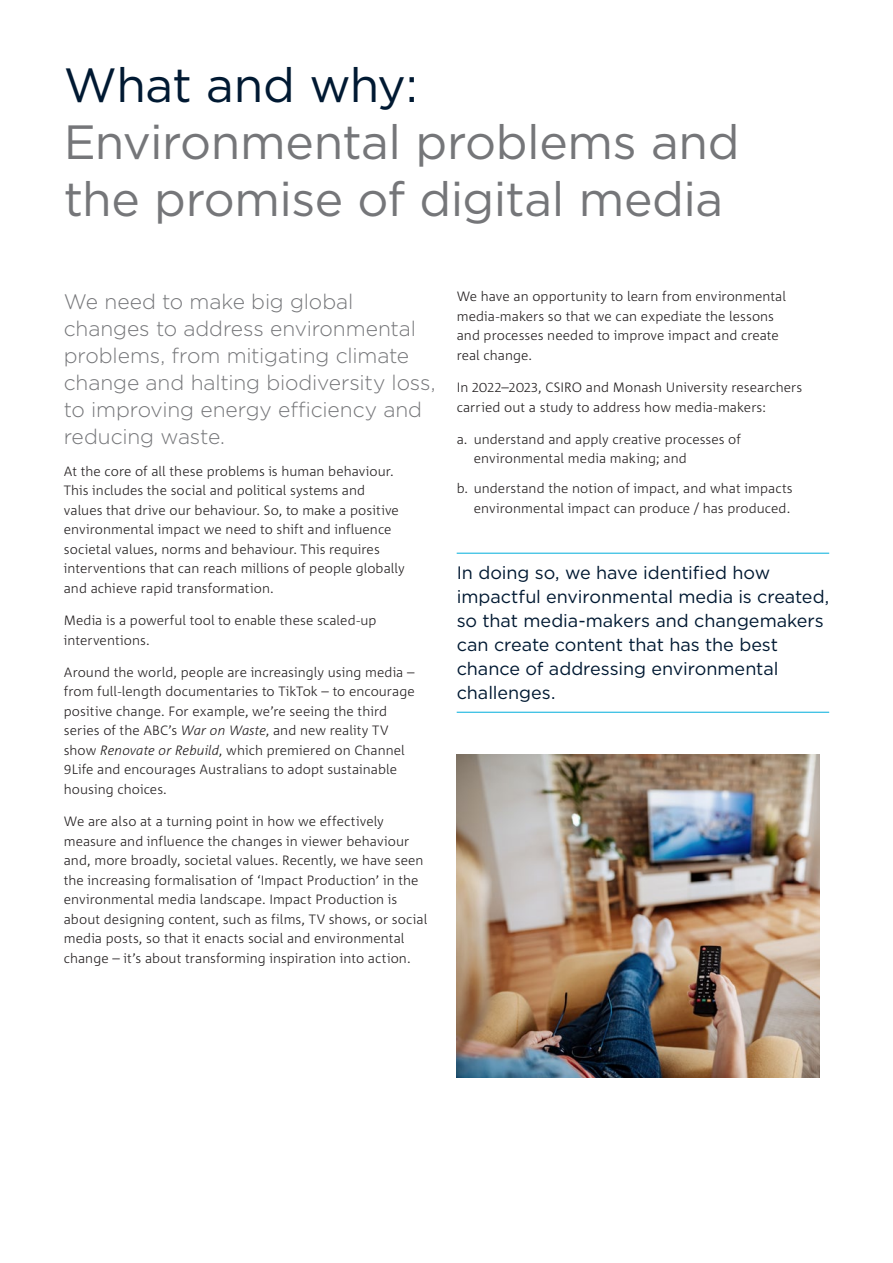
<style>
.page{position:relative;width:893px;height:1263px;background:#fff}
.page>*{position:absolute;margin:0;border:0;box-sizing:border-box;transform-origin:0 0}
.H1_Page_Title_A4{font:48px/57px "Gotham";letter-spacing:-.01em;color:#757679}
.Introduction_A4{font:300 21px/27px "Gotham";letter-spacing:-.005em;color:#757679}
.Pull_quote{font:18px/24px "Gotham";letter-spacing:-.005em;color:#001932}
.Body_Copy{font:300 13.5px/19.5px "Corpid C1";letter-spacing:.005em;color:#231f20}
.s1{color:#001932}
.s2{font-style:italic}
</style>
<div class="page">
<img style="left:457px;top:755px;width:362px;height:323px">
<hr style="left:457px;top:553px;width:372px;height:1px;background:#00aedc">
<hr style="left:457px;top:712px;width:372px;height:1px;background:#00aedc">
<h1 class="H1_Page_Title_A4" style="left:64px;top:56px;width:677px"><span class="s1">What and why:<br></span>Environmental problems and the promise of digital media</h1>
<p class="Introduction_A4" style="left:64px;top:287px;width:373px">We need to make big global changes to address environmental problems, from mitigating climate change and halting biodiversity loss, to improving energy efficiency and reducing waste.</p>
<p class="Body_Copy" style="left:64px;top:461px;width:342px">At the core of all these problems is human behaviour.<br>This includes the social and political systems and values that drive our behaviour. So, to make a positive environmental impact we need to shift and influence societal values, norms and behaviour. This requires interventions that can reach millions of people globally and achieve rapid transformation.</p>
<p class="Body_Copy" style="left:64px;top:610px;width:314px">Media is a powerful tool to enable these scaled-up interventions.</p>
<p class="Body_Copy" style="left:64px;top:662px;width:353px">Around the world, people are increasingly using media – from full-length documentaries to TikTok – to encourage positive change. For example, we’re seeing the third series of the ABC’s <span class="s2">War on Waste</span>, and new reality TV show <span class="s2">Renovate or Rebuild</span>, which premiered on Channel 9Life and encourages Australians to adopt sustainable housing choices.</p>
<p class="Body_Copy" style="left:64px;top:811px;width:365px">We are also at a turning point in how we effectively measure and influence the changes in viewer behaviour and, more broadly, societal values. Recently, we have seen the increasing formalisation of ‘Impact Production’ in the environmental media landscape. Impact Production is about designing content, such as films, TV shows, or social media posts, so that it enacts social and environmental change – it’s about transforming inspiration into action.</p>
<p class="Body_Copy" style="left:457px;top:286px;width:331px">We have an opportunity to learn from environmental media-makers so that we can expediate the lessons and processes needed to improve impact and create real change.</p>
<p class="Body_Copy" style="left:457px;top:377px;width:347px">In 2022–2023, CSIRO and Monash University researchers carried out a study to address how media-makers:</p>
<p class="Body_Copy" style="left:474px;top:429px;width:269px;text-indent:-17px">a. understand and apply creative processes of environmental media making; and</p>
<p class="Body_Copy" style="left:457px;top:478px;width:338px;text-align:right">b. understand the notion of impact, and what impacts environmental impact can produce / has produced.</p>
<p class="Pull_quote" style="left:457px;top:560px;width:374px">In doing so, we have identified how impactful environmental media is created, so that media-makers and changemakers can create content that has the best chance of addressing environmental challenges.</p>
</div>
